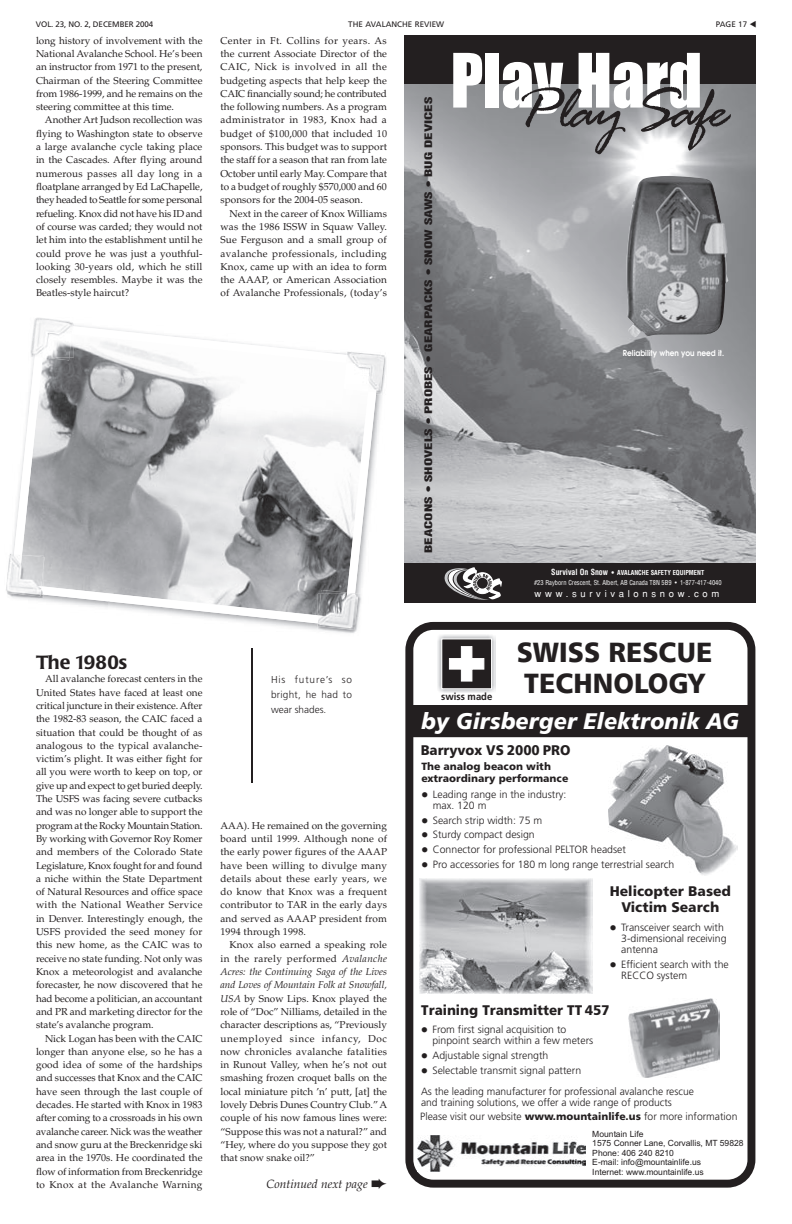
<style>
.page{position:relative;width:792px;height:1224px;background:#fff}
.page>*{position:absolute;margin:0;border:0;box-sizing:border-box;transform-origin:0 0}
.t1{font:69.2px "Impact";color:#fff;scale:.94 1}
.t2{font:62.6px "Rage Italic Plain";color:#231f20}
.t3{font:27.8px/30.7px "Humnst 777 Blk BT";color:#231f20;scale:.96 1}
.t4{font:italic 22.7px "Humnst 777 Blk BT";color:#fff;scale:.96 1}
.t5{font:500 19px "Poppl Laudatio";color:#231f20}
.t6{font:14px "Humnst 777 Blk BT";color:#231f20;scale:.96 1}
.t7{font:14px/15.5px "Humnst 777 Blk BT";color:#231f20;text-align:center}
.t8{font:italic 12px "Palatino";color:#231f20}
.t9{font:10.5px/11.2px "Frutiger 45";color:#231f20}
.t10{font:10.5px/11.6px "Humnst 777 Blk BT";color:#231f20}
.t11{font:900 condensed 10.1px "Helvetica";color:#231f20;scale:1.47 1}
.t12{font:10.1px "Frutiger 65";color:#231f20;scale:.94 1}
.t13{font:10px/13.3px "Palatino";color:#231f20;text-align:justify}
.t14{font:300 10px/15px "Frutiger";letter-spacing:.03em;color:#231f20;text-align:justify}
.t15{font:9.5px "Helvetica";letter-spacing:.39em;color:#fff}
.t16{font:8.5px/9.5px "Arial";color:#231f20}
.t17{font:600 8.2px "Avant Garde";color:#fff;scale:.9 1}
.t18{font:8px "Frutiger";letter-spacing:-.01em;color:#231f20}
.t19{font:condensed 6.7px/10.3px "Helvetica";color:#fff;text-align:center;scale:.95 1}
.s1{font-weight:700;font-size:8.2px}
.s2{font-weight:700}
.s3{font-style:italic}
.s4{font-family:"Humnst 777 Blk BT"}
</style>
<div class="page">
<img style="left:404px;top:84px;width:351px;height:480px">
<img style="left:626px;top:175px;width:103px;height:163px">
<div style="left:404px;top:564px;width:351px;height:38px;background:#231f20"></div>
<div style="left:404px;top:35px;width:351px;height:49px;background:#231f20"></div>
<svg style="left:445px;top:567px;width:57px;height:33px"></svg>
<div style="left:472px;top:573px;width:21px;height:21px;border:1px solid #fff;border-radius:50%"></div>
<img style="left:608px;top:746px;width:129px;height:130px">
<div style="left:410px;top:706px;width:342px;height:31px;background:#231f20"></div>
<div style="left:405px;top:622px;width:350px;height:565px;border:8px solid #231f20;border-radius:24px"></div>
<img style="left:438px;top:635px;width:58px;height:58px">
<div style="left:442px;top:639px;width:50px;height:50px;background:#231f20"></div>
<div style="left:442px;top:639px;width:50px;height:50px;border:1px solid #fff"></div>
<svg style="left:449px;top:646px;width:35px;height:36px"></svg>
<img style="left:418px;top:1135px;width:167px;height:36px">
<img style="left:420px;top:879px;width:173px;height:115px">
<img style="left:629px;top:998px;width:90px;height:79px">
<svg style="left:12px;top:325px;width:368px;height:302px"></svg>
<img style="left:30px;top:323px;width:44px;height:34px">
<img style="left:73px;top:326px;width:1px;height:31px">
<img style="left:43px;top:357px;width:26px;height:3px">
<img style="left:32px;top:318px;width:41px;height:39px">
<img style="left:35px;top:323px;width:38px;height:34px">
<img style="left:376px;top:355px;width:10px;height:40px">
<img style="left:346px;top:392px;width:22px;height:3px">
<svg style="left:368px;top:393px;width:8px;height:2px"></svg>
<img style="left:343px;top:363px;width:3px;height:26px">
<img style="left:347px;top:352px;width:37px;height:41px">
<img style="left:346px;top:355px;width:34px;height:37px">
<img style="left:11px;top:595px;width:32px;height:3px">
<svg style="left:6px;top:554px;width:39px;height:41px"></svg>
<img style="left:7px;top:555px;width:34px;height:41px">
<img style="left:41px;top:555px;width:2px;height:31px">
<img style="left:10px;top:555px;width:31px;height:39px">
<img style="left:318px;top:594px;width:43px;height:39px">
<img style="left:321px;top:590px;width:26px;height:4px">
<img style="left:318px;top:594px;width:40px;height:36px">
<img style="left:318px;top:594px;width:37px;height:33px">
<hr style="left:251px;top:648px;width:2px;height:135px;background:#231f20">
<p class="t18" style="left:36px;top:20px;width:119px">VOL. 23, NO. 2, DECEMBER 2004</p>
<p class="t18" style="left:348px;top:20px;width:97px">THE AVALANCHE REVIEW</p>
<p class="t18" style="left:716px;top:20px;width:42px">PAGE 17 ▼</p>
<p class="t13" style="left:36px;top:34px;width:168px">long history of involvement with the National Avalanche School. He’s been an instructor from 1971 to the present, Chairman of the Steering Committee from 1986-1999, and he remains on the steering committee at this time.</p>
<p class="t13" style="left:36px;top:114px;width:168px;text-indent:9px">Another Art Judson recollection was flying to Washington state to observe a large avalanche cycle taking place in the Cascades. After flying around numerous passes all day long in a floatplane arranged by Ed LaChapelle, they headed to Seattle for some personal refueling. Knox did not have his ID and of course was carded; they would not let him into the establishment until he could prove he was just a youthful&shy;looking 30-years old, which he still closely resembles. Maybe it was the Beatles-style haircut?</p>
<p class="t13" style="left:221px;top:34px;width:168px">Center in Ft. Collins for years. As the current Associate Director of the CAIC, Nick is involved in all the budgeting aspects that help keep the CAIC financially sound; he contributed the following numbers. As a program administrator in 1983, Knox had a budget of $100,000 that included 10 sponsors. This budget was to support the staff for a season that ran from late October until early May. Compare that to a budget of roughly $570,000 and 60 sponsors for the 2004-05 season.</p>
<p class="t13" style="left:221px;top:207px;width:168px;text-indent:9px">Next in the career of Knox Williams was the 1986 ISSW in Squaw Valley.<br>Sue Ferguson and a small group of avalanche professionals, including Knox, came up with an idea to form the AAAP, or American Association of Avalanche Professionals, (today’s</p>
<h1 class="t1" style="left:451px;top:38px;width:269px">Play Hard</h1>
<h2 class="t2" style="left:519px;top:71px;width:211px">Play Safe</h2>
<p class="t11" style="left:422px;top:553px;width:312px;rotate:-90deg">BEACONS • SHOVELS • PROBES • GEARPACKS • SNOW SAWS • BUG DEVICES</p>
<p class="t17" style="left:623px;top:347px;width:114px">Reliability when you need it.</p>
<p class="t19" style="left:534px;top:567px;width:199px"><span class="s1">Survival On Snow</span> <span class="s2">• AVALANCHE SAFETY EQUIPMENT<br></span>#23 Rayborn Crescent, St. Albert, AB Canada T8N 5B9 • 1-877-417-4040</p>
<h3 class="t5" style="left:36px;top:652px;width:93px">The 1980s</h3>
<p class="t13" style="left:36px;top:672px;width:168px;text-indent:9px">All avalanche forecast centers in the United States have faced at least one critical juncture in their existence. After the 1982-83 season, the CAIC faced a situation that could be thought of as analogous to the typical avalanche&shy;victim’s plight. It was either fight for all you were worth to keep on top, or give up and expect to get buried deeply.<br>The USFS was facing severe cutbacks and was no longer able to support the program at the Rocky Mountain Station.<br>By working with Governor Roy Romer and members of the Colorado State Legislature, Knox fought for and found a niche within the State Department of Natural Resources and office space with the National Weather Service in Denver. Interestingly enough, the USFS provided the seed money for this new home, as the CAIC was to receive no state funding. Not only was Knox a meteorologist and avalanche forecaster, he now discovered that he had become a politician, an accountant and PR and marketing director for the state’s avalanche program.</p>
<p class="t13" style="left:36px;top:1032px;width:168px;text-indent:9px">Nick Logan has been with the CAIC longer than anyone else, so he has a good idea of some of the hardships and successes that Knox and the CAIC have seen through the last couple of decades. He started with Knox in 1983 after coming to a crossroads in his own avalanche career. Nick was the weather and snow guru at the Breckenridge ski area in the 1970s. He coordinated the flow of information from Breckenridge to Knox at the Avalanche Warning</p>
<p class="t14" style="left:271px;top:672px;width:82px">His future’s so bright, he had to wear shades.</p>
<p class="t13" style="left:221px;top:819px;width:168px">AAA). He remained on the governing board until 1999. Although none of the early power figures of the AAAP have been willing to divulge many details about these early years, we do know that Knox was a frequent contributor to TAR in the early days and served as AAAP president from 1994 through 1998.</p>
<p class="t13" style="left:220px;top:939px;width:168px;text-indent:9px">Knox also earned a speaking role in the rarely performed <span class="s3">Avalanche Acres: the Continuing Saga of the Lives and Loves of Mountain Folk at Snowfall, USA</span> by Snow Lips. Knox played the role of “Doc” Nilliams, detailed in the character descriptions as, “Previously unemployed since infancy, Doc now chronicles avalanche fatalities in Runout Valley, when he’s not out smashing frozen croquet balls on the local miniature pitch ’n’ putt, [at] the lovely Debris Dunes Country Club.” A couple of his now famous lines were: “Suppose this was not a natural?” and “Hey, where do you suppose they got that snow snake oil?”</p>
<p class="t8" style="left:267px;top:1177px;width:122px">Continued next page ➨</p>
<p class="t15" style="left:535px;top:588px;width:186px">www.survivalonsnow.com</p>
<h3 class="t3" style="left:517px;top:640px;width:205px">SWISS RESCUE<br>TECHNOLOGY</h3>
<h3 class="t4" style="left:422px;top:706px;width:333px">by Girsberger Elektronik AG</h3>
<h3 class="t6" style="left:421px;top:741px;width:158px">Barryvox VS 2000 PRO</h3>
<p class="t12" style="left:441px;top:690px;width:56px">swiss made</p>
<p class="t10" style="left:421px;top:762px;width:148px">The analog beacon with extraordinary performance</p>
<p class="t9" style="left:433px;top:789px;width:135px">Leading range in the industry: max. 120 m</p>
<p class="t9" style="left:433px;top:814px;width:243px;line-height:14.8px">Search strip width: 75 m<br>Sturdy compact design<br>Connector for professional PELTOR headset<br>Pro accessories for 180 m long range terrestrial search</p>
<h3 class="t7" style="left:610px;top:885px;width:123px">Helicopter Based<br>Victim Search</h3>
<h3 class="t6" style="left:421px;top:1001px;width:198px">Training Transmitter TT 457</h3>
<p class="t9" style="left:432px;top:1025px;width:162px">From first signal acquisition to pinpoint search within a few meters</p>
<p class="t9" style="left:432px;top:1049px;width:150px;line-height:14.8px">Adjustable signal strength<br>Selectable transmit signal pattern</p>
<p class="t9" style="left:621px;top:922px;width:107px">Transceiver search with<br>3-dimensional receiving antenna</p>
<p class="t9" style="left:621px;top:960px;width:109px">Efficient search with the<br>RECCO system</p>
<p class="t9" style="left:421px;top:1086px;width:274px">As the leading manufacturer for professional avalanche rescue and training solutions, we offer a wide range of products</p>
<p class="t9" style="left:420px;top:1111px;width:319px">Please visit our website <span class="s4">www.mountainlife.us</span> for more information</p>
<p class="t16" style="left:592px;top:1130px;width:153px">Mountain Life<br>1575 Conner Lane, Corvallis, MT 59828<br>Phone: 406 240 8210<br>E-mail: info@mountainlife.us<br>Internet: www.mountainlife.us</p>
</div>
